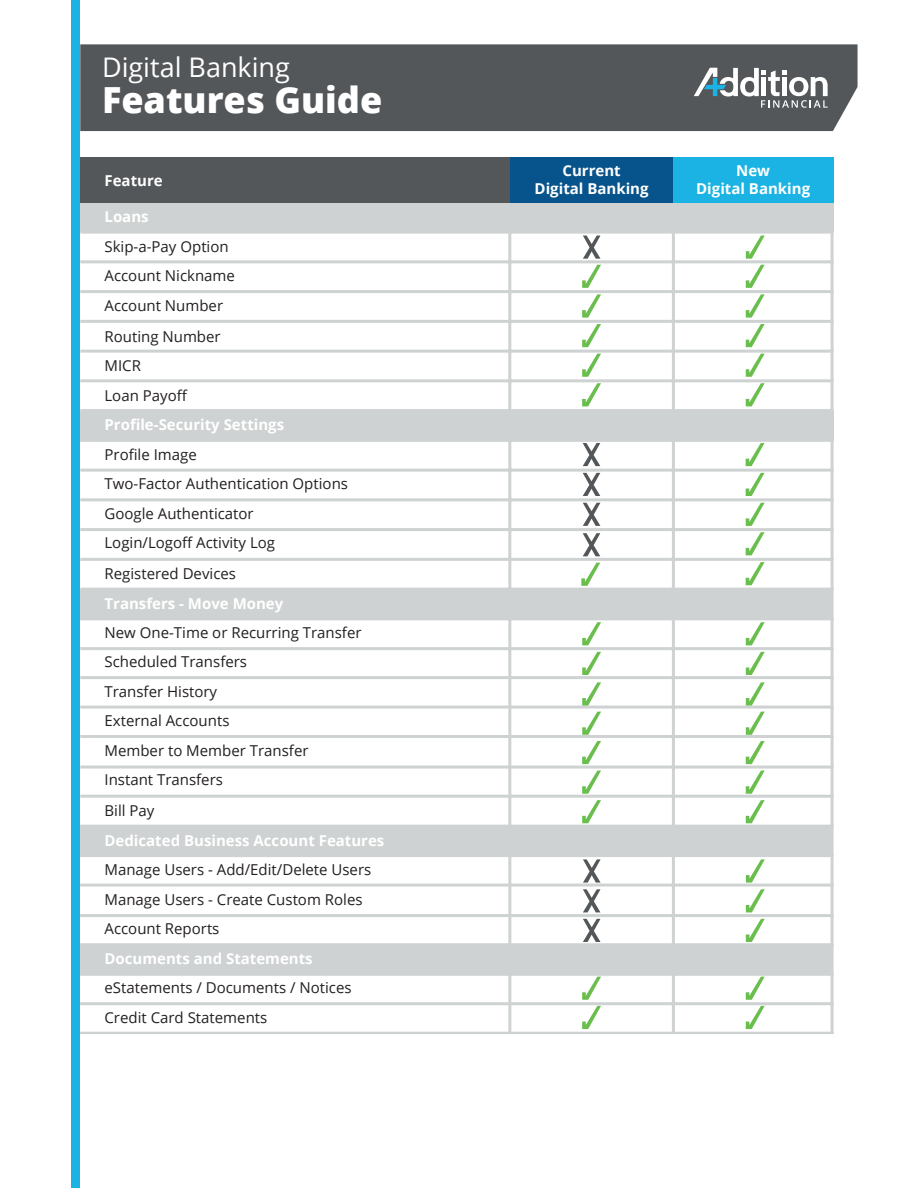
<style>
.page{position:relative;width:918px;height:1188px;background:#fff}
.page>*{position:absolute;margin:0;border:0;box-sizing:border-box;transform-origin:0 0}
.t1{font:800 36px "Open Sans";color:#fff}
.t2{font:27px "Open Sans";color:#fff}
.Chart_Text{font:15px "Open Sans";color:#231f20}
.Chart_Text_Feature{font:700 15px/18px "Open Sans";color:#fff;text-align:center}
</style>
<div class="page">
<div style="left:80px;top:202px;width:754px;height:30px;background:#cfd2d2"></div>
<div style="left:80px;top:412px;width:754px;height:29px;background:#cfd2d2"></div>
<div style="left:80px;top:590px;width:753px;height:30px;background:#cfd2d2"></div>
<div style="left:80px;top:826px;width:753px;height:29px;background:#cfd2d2"></div>
<div style="left:80px;top:945px;width:753px;height:29px;background:#cfd2d2"></div>
<hr style="left:831px;top:202px;width:3px;height:950px;background:#cfd2d2">
<div style="left:80px;top:44px;width:778px;height:87px;background:#545759"></div>
<hr style="left:80px;top:647px;width:754px;height:3px;background:#cfd2d2">
<hr style="left:80px;top:588px;width:754px;height:3px;background:#cfd2d2">
<hr style="left:80px;top:558px;width:754px;height:3px;background:#cfd2d2">
<hr style="left:80px;top:528px;width:754px;height:3px;background:#cfd2d2">
<hr style="left:80px;top:498px;width:754px;height:3px;background:#cfd2d2">
<hr style="left:80px;top:469px;width:754px;height:3px;background:#cfd2d2">
<hr style="left:80px;top:439px;width:754px;height:3px;background:#cfd2d2">
<hr style="left:80px;top:409px;width:754px;height:3px;background:#cfd2d2">
<hr style="left:80px;top:379px;width:754px;height:3px;background:#cfd2d2">
<hr style="left:80px;top:350px;width:754px;height:3px;background:#cfd2d2">
<hr style="left:80px;top:320px;width:754px;height:3px;background:#cfd2d2">
<hr style="left:80px;top:290px;width:754px;height:3px;background:#cfd2d2">
<hr style="left:80px;top:260px;width:754px;height:3px;background:#cfd2d2">
<hr style="left:80px;top:231px;width:754px;height:3px;background:#cfd2d2">
<hr style="left:672px;top:202px;width:3px;height:950px;background:#cfd2d2">
<hr style="left:508px;top:202px;width:3px;height:950px;background:#cfd2d2">
<div style="left:77px;top:157px;width:757px;height:45px;background:#545759"></div>
<div style="left:510px;top:157px;width:163px;height:45px;background:#07538b"></div>
<div style="left:673px;top:157px;width:161px;height:45px;background:#1ab3e4"></div>
<hr style="left:80px;top:735px;width:754px;height:3px;background:#cfd2d2">
<hr style="left:80px;top:706px;width:754px;height:3px;background:#cfd2d2">
<hr style="left:80px;top:676px;width:754px;height:3px;background:#cfd2d2">
<hr style="left:80px;top:795px;width:754px;height:3px;background:#cfd2d2">
<hr style="left:80px;top:766px;width:754px;height:3px;background:#cfd2d2">
<svg style="left:694px;top:68px;width:134px;height:40px"></svg>
<hr style="left:79px;top:884px;width:755px;height:3px;background:#cfd2d2">
<hr style="left:79px;top:854px;width:755px;height:3px;background:#cfd2d2">
<hr style="left:79px;top:825px;width:755px;height:3px;background:#cfd2d2">
<hr style="left:79px;top:943px;width:755px;height:3px;background:#cfd2d2">
<hr style="left:79px;top:914px;width:755px;height:3px;background:#cfd2d2">
<hr style="left:79px;top:1032px;width:755px;height:3px;background:#cfd2d2">
<hr style="left:79px;top:1002px;width:755px;height:3px;background:#cfd2d2">
<hr style="left:79px;top:973px;width:755px;height:3px;background:#cfd2d2">
<svg style="left:746px;top:294px;width:19px;height:24px"></svg>
<svg style="left:582px;top:294px;width:19px;height:24px"></svg>
<svg style="left:583px;top:236px;width:18px;height:23px"></svg>
<svg style="left:746px;top:236px;width:19px;height:23px"></svg>
<svg style="left:746px;top:324px;width:19px;height:23px"></svg>
<svg style="left:582px;top:324px;width:19px;height:23px"></svg>
<svg style="left:746px;top:354px;width:19px;height:23px"></svg>
<svg style="left:582px;top:354px;width:19px;height:23px"></svg>
<svg style="left:746px;top:977px;width:19px;height:23px"></svg>
<svg style="left:582px;top:977px;width:19px;height:23px"></svg>
<svg style="left:746px;top:1006px;width:19px;height:23px"></svg>
<svg style="left:582px;top:1006px;width:19px;height:23px"></svg>
<svg style="left:746px;top:741px;width:19px;height:23px"></svg>
<svg style="left:582px;top:741px;width:19px;height:23px"></svg>
<svg style="left:746px;top:771px;width:19px;height:23px"></svg>
<svg style="left:582px;top:771px;width:19px;height:23px"></svg>
<svg style="left:746px;top:800px;width:19px;height:23px"></svg>
<svg style="left:582px;top:800px;width:19px;height:23px"></svg>
<svg style="left:746px;top:265px;width:19px;height:23px"></svg>
<svg style="left:582px;top:265px;width:19px;height:23px"></svg>
<svg style="left:583px;top:443px;width:17px;height:23px"></svg>
<svg style="left:746px;top:443px;width:19px;height:23px"></svg>
<svg style="left:583px;top:473px;width:17px;height:23px"></svg>
<svg style="left:746px;top:473px;width:19px;height:23px"></svg>
<svg style="left:746px;top:532px;width:19px;height:23px"></svg>
<svg style="left:746px;top:562px;width:19px;height:23px"></svg>
<svg style="left:583px;top:503px;width:17px;height:23px"></svg>
<svg style="left:746px;top:503px;width:19px;height:23px"></svg>
<svg style="left:746px;top:622px;width:19px;height:23px"></svg>
<svg style="left:582px;top:622px;width:19px;height:23px"></svg>
<svg style="left:746px;top:652px;width:19px;height:23px"></svg>
<svg style="left:582px;top:652px;width:19px;height:23px"></svg>
<svg style="left:746px;top:682px;width:19px;height:24px"></svg>
<svg style="left:582px;top:682px;width:19px;height:24px"></svg>
<svg style="left:746px;top:712px;width:19px;height:23px"></svg>
<svg style="left:582px;top:712px;width:19px;height:23px"></svg>
<svg style="left:583px;top:889px;width:18px;height:23px"></svg>
<svg style="left:746px;top:889px;width:19px;height:23px"></svg>
<svg style="left:583px;top:919px;width:18px;height:23px"></svg>
<svg style="left:746px;top:919px;width:19px;height:23px"></svg>
<svg style="left:583px;top:859px;width:18px;height:24px"></svg>
<svg style="left:746px;top:859px;width:19px;height:24px"></svg>
<div style="left:80px;top:1035px;width:758px;height:126px;background:#fff"></div>
<svg style="left:746px;top:383px;width:19px;height:23px"></svg>
<svg style="left:582px;top:383px;width:19px;height:23px"></svg>
<svg style="left:583px;top:533px;width:17px;height:23px"></svg>
<svg style="left:581px;top:563px;width:19px;height:23px"></svg>
<div style="left:71px;top:0;width:9px;height:1188px;background:#1ab3e4"></div>
<h2 class="t2" style="left:102px;top:48px;width:190px">Digital Banking</h2>
<h1 class="t1" style="left:102px;top:72px;width:282px">Features Guide</h1>
<p class="Chart_Text_Feature" style="left:105px;top:171px;width:60px">Feature</p>
<p class="Chart_Text_Feature" style="left:535px;top:162px;width:115px">Current<br>Digital Banking</p>
<p class="Chart_Text_Feature" style="left:696px;top:162px;width:115px">New<br>Digital Banking</p>
<p class="Chart_Text_Feature" style="left:105px;top:208px;width:46px">Loans</p>
<p class="Chart_Text" style="left:105px;top:236px;width:126px">Skip-a-Pay Option</p>
<p class="Chart_Text" style="left:105px;top:266px;width:132px">Account Nickname</p>
<p class="Chart_Text" style="left:105px;top:295px;width:120px">Account Number</p>
<p class="Chart_Text" style="left:105px;top:326px;width:118px">Routing Number</p>
<p class="Chart_Text" style="left:105px;top:356px;width:38px">MICR</p>
<p class="Chart_Text" style="left:105px;top:385px;width:85px">Loan Payoff</p>
<p class="Chart_Text_Feature" style="left:105px;top:415px;width:181px">Profile-Security Settings</p>
<p class="Chart_Text" style="left:105px;top:444px;width:94px">Profile Image</p>
<p class="Chart_Text" style="left:105px;top:473px;width:245px">Two-Factor Authentication Options</p>
<p class="Chart_Text" style="left:105px;top:503px;width:151px">Google Authenticator</p>
<p class="Chart_Text" style="left:105px;top:532px;width:172px">Login/Logoff Activity Log</p>
<p class="Chart_Text" style="left:105px;top:563px;width:133px">Registered Devices</p>
<p class="Chart_Text_Feature" style="left:105px;top:594px;width:180px">Transfers - Move Money</p>
<p class="Chart_Text" style="left:105px;top:622px;width:259px">New One-Time or Recurring Transfer</p>
<p class="Chart_Text" style="left:105px;top:652px;width:144px">Scheduled Transfers</p>
<p class="Chart_Text" style="left:105px;top:681px;width:114px">Transfer History</p>
<p class="Chart_Text" style="left:105px;top:711px;width:126px">External Accounts</p>
<p class="Chart_Text" style="left:105px;top:740px;width:206px">Member to Member Transfer</p>
<p class="Chart_Text" style="left:105px;top:770px;width:120px">Instant Transfers</p>
<p class="Chart_Text" style="left:105px;top:801px;width:51px">Bill Pay</p>
<p class="Chart_Text_Feature" style="left:105px;top:831px;width:281px">Dedicated Business Account Features</p>
<p class="Chart_Text" style="left:105px;top:860px;width:268px">Manage Users - Add/Edit/Delete Users</p>
<p class="Chart_Text" style="left:105px;top:889px;width:260px">Manage Users - Create Custom Roles</p>
<p class="Chart_Text" style="left:105px;top:918px;width:116px">Account Reports</p>
<p class="Chart_Text_Feature" style="left:105px;top:949px;width:210px">Documents and Statements</p>
<p class="Chart_Text" style="left:105px;top:977px;width:249px">eStatements / Documents / Notices</p>
<p class="Chart_Text" style="left:105px;top:1007px;width:164px">Credit Card Statements</p>
</div>
